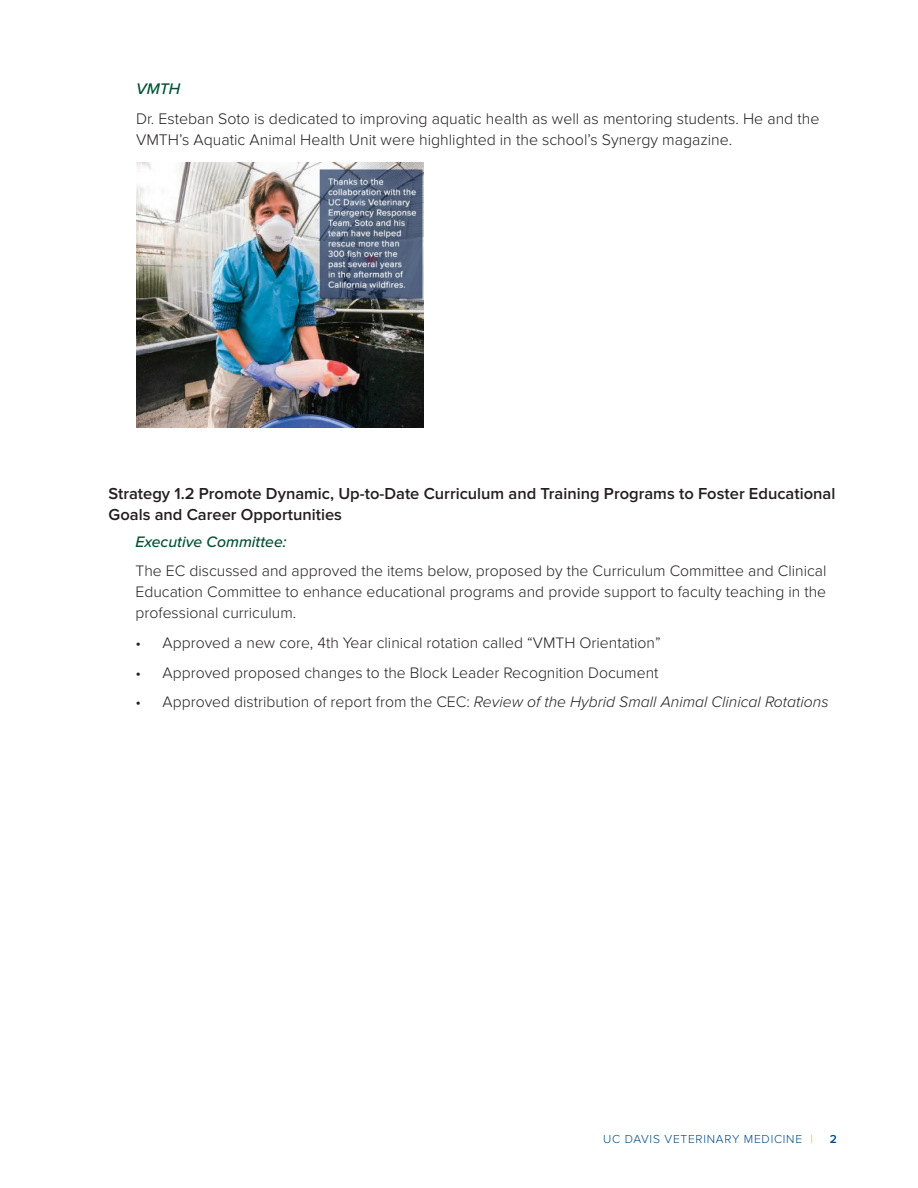
<style>
.page{position:relative;width:918px;height:1188px;background:#fff}
.page>*{position:absolute;margin:0;border:0;box-sizing:border-box;transform-origin:0 0}
.S_Subhead2{font:600 16.5px/21px "Proxima Nova";color:#231f20}
.S_body_outline2{font:300 15.9px/21.1px "Proxima Nova";color:#231f20}
.S_body_outline2-2{font:italic 500 15.9px "Proxima Nova";color:#005032}
.S_body_outline2-3{font:300 15.75px/21px "Proxima Nova";color:#231f20;text-align:justify}
.t1{font:italic 300 15.75px "Proxima Nova";color:#231f20}
.S_body_outline2-4{font:italic 500 15.75px "Proxima Nova";color:#005032}
.t2{font:300 12px "Proxima Nova";letter-spacing:.06em;color:#004b84}
.t3{font:600 12px "Proxima Nova";color:#004b84}
.s1{font-style:normal}
.s2{color:#ddb207}
</style>
<div class="page">
<img style="left:136px;top:163px;width:287px;height:265px">
<p class="S_body_outline2-2" style="left:136px;top:79px;width:46px">VMTH</p>
<p class="S_body_outline2" style="left:136px;top:108px;width:685px">Dr. Esteban Soto is dedicated to improving aquatic health as well as mentoring students. He and the<br>VMTH’s Aquatic Animal Health Unit were highlighted in the school’s Synergy magazine.</p>
<p class="S_Subhead2" style="left:109px;top:484px;width:728px">Strategy 1.2 Promote Dynamic, Up-to-Date Curriculum and Training Programs to Foster Educational<br>Goals and Career Opportunities</p>
<p class="S_body_outline2-4" style="left:136px;top:533px;width:153px">Executive Committee:</p>
<p class="S_body_outline2-3" style="left:136px;top:561px;width:692px">The EC discussed and approved the items below, proposed by the Curriculum Committee and Clinical Education Committee to enhance educational programs and provide support to faculty teaching in the professional curriculum.</p>
<p class="S_body_outline2-3" style="left:136px;top:633px;width:527px">• Approved a new core, 4th Year clinical rotation called “VMTH Orientation”</p>
<p class="S_body_outline2-3" style="left:136px;top:662px;width:524px">• Approved proposed changes to the Block Leader Recognition Document</p>
<p class="t1" style="left:136px;top:690px;width:695px"><span class="s1">• Approved distribution of report from the CEC:</span> Review of the Hybrid Small Animal Clinical Rotations</p>
<p class="t2" style="left:603px;top:1133px;width:211px">UC DAVIS VETERINARY MEDICINE <span class="s2">|</span></p>
<p class="t3" style="left:830px;top:1133px;width:9px">2</p>
</div>
